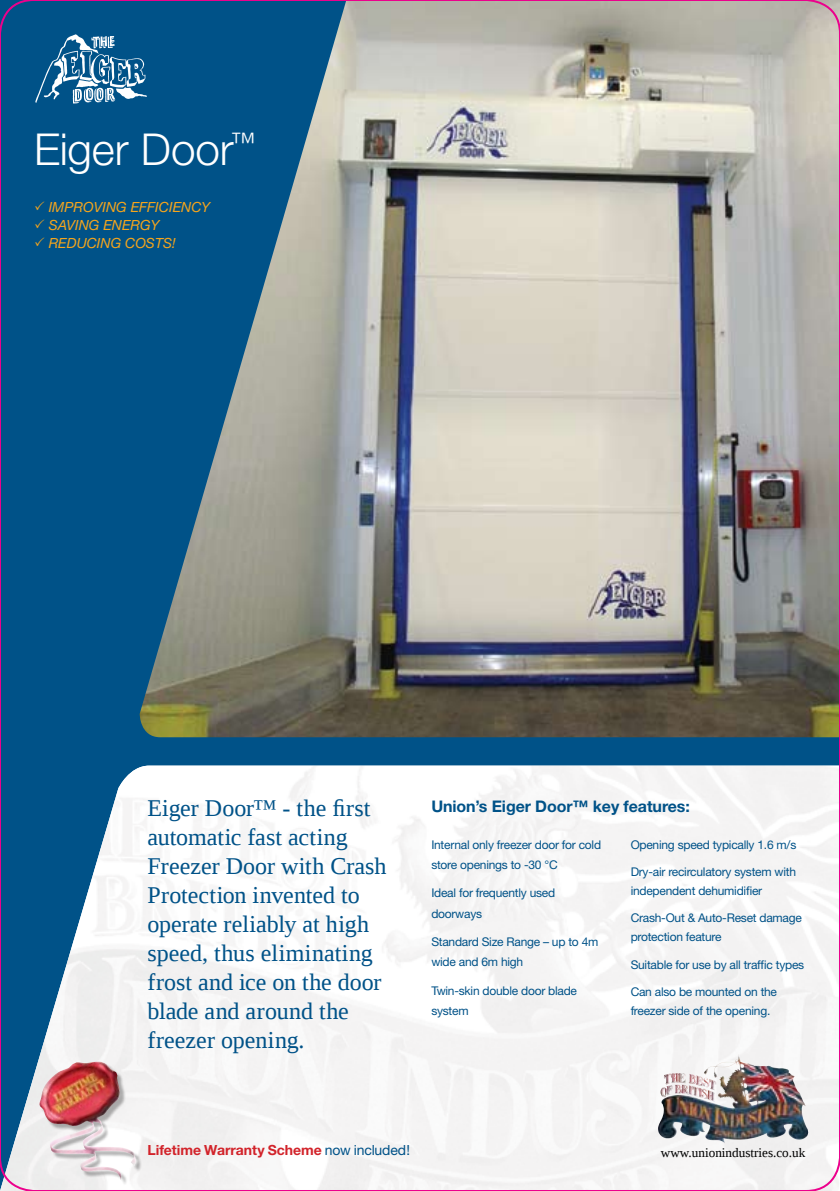
<style>
.page{position:relative;width:840px;height:1191px;background:#fff}
.page>*{position:absolute;margin:0;border:0;box-sizing:border-box;transform-origin:0 0}
.t1{font:300 44px "Helvetica Neue";letter-spacing:-.005em;color:#fff}
.t2{font:24px/29px "Liberation Serif";color:#005288}
.t3{font:700 16px "Helvetica Neue";letter-spacing:-.005em;color:#005288}
.t4{font:italic 14px/18px "Helvetica Neue";color:#f6a51c}
.t5{font:700 14px "Helvetica Neue East A";color:#d2232a}
.t6{font:13.2px "Liberation Serif";color:#000}
.t7{font:12px/20.2px "Helvetica Neue";letter-spacing:-.02em;color:#005288}
.s1{font-family:"Helvetica Neue";font-weight:400;color:#005288}
</style>
<div class="page">
<div style="left:0;top:0;width:839px;height:1191px;background:#005288"></div>
<img style="left:0;top:765px;width:839px;height:426px">
<img style="left:140px;top:0;width:699px;height:737px">
<div style="left:41px;top:1063px;width:138px;height:128px;background:#f3f2f2"></div>
<img style="left:39px;top:1061px;width:98px;height:119px">
<img style="left:51px;top:34px;width:24px;height:29px">
<img style="left:703px;top:1054px;width:35px;height:20px">
<h1 class="t1" style="left:34px;top:123px;width:223px">Eiger Door<sup>™</sup></h1>
<p class="t4" style="left:49px;top:198px;width:163px">IMPROVING EFFICIENCY<br>SAVING ENERGY<br>REDUCING COSTS!</p>
<h2 class="t2" style="left:147px;top:793px;width:224px">Eiger Door™ - the first</h2>
<h3 class="t3" style="left:431px;top:796px;width:260px">Union’s Eiger Door™ key features:</h3>
<h2 class="t2" style="left:147px;top:822px;width:240px">automatic fast acting<br>Freezer Door with Crash<br>Protection invented to operate reliably at high speed, thus eliminating frost and ice on the door blade and around the freezer opening.</h2>
<p class="t7" style="left:630px;top:834px;width:167px">Opening speed typically 1.6 m/s</p>
<p class="t7" style="left:630px;top:862px;width:167px;line-height:19px">Dry-air recirculatory system with independent dehumidifier</p>
<p class="t7" style="left:630px;top:908px;width:173px;line-height:19px">Crash-Out &amp; Auto-Reset damage protection feature</p>
<p class="t7" style="left:630px;top:954px;width:175px">Suitable for use by all traffic types</p>
<p class="t7" style="left:630px;top:982px;width:148px;line-height:19px">Can also be mounted on the freezer side of the opening.</p>
<p class="t7" style="left:431px;top:834px;width:171px">Internal only freezer door for cold store openings to -30 °C</p>
<p class="t7" style="left:431px;top:883px;width:125px">Ideal for frequently used doorways</p>
<p class="t7" style="left:431px;top:931px;width:168px">Standard Size Range – up to 4m wide and 6m high</p>
<p class="t7" style="left:431px;top:980px;width:147px">Twin-skin double door blade system</p>
<p class="t5" style="left:147px;top:1141px;width:264px">Lifetime Warranty Scheme <span class="s1">now included!</span></p>
<p class="t6" style="left:660px;top:1144px;width:146px">www.unionindustries.co.uk</p>
</div>
